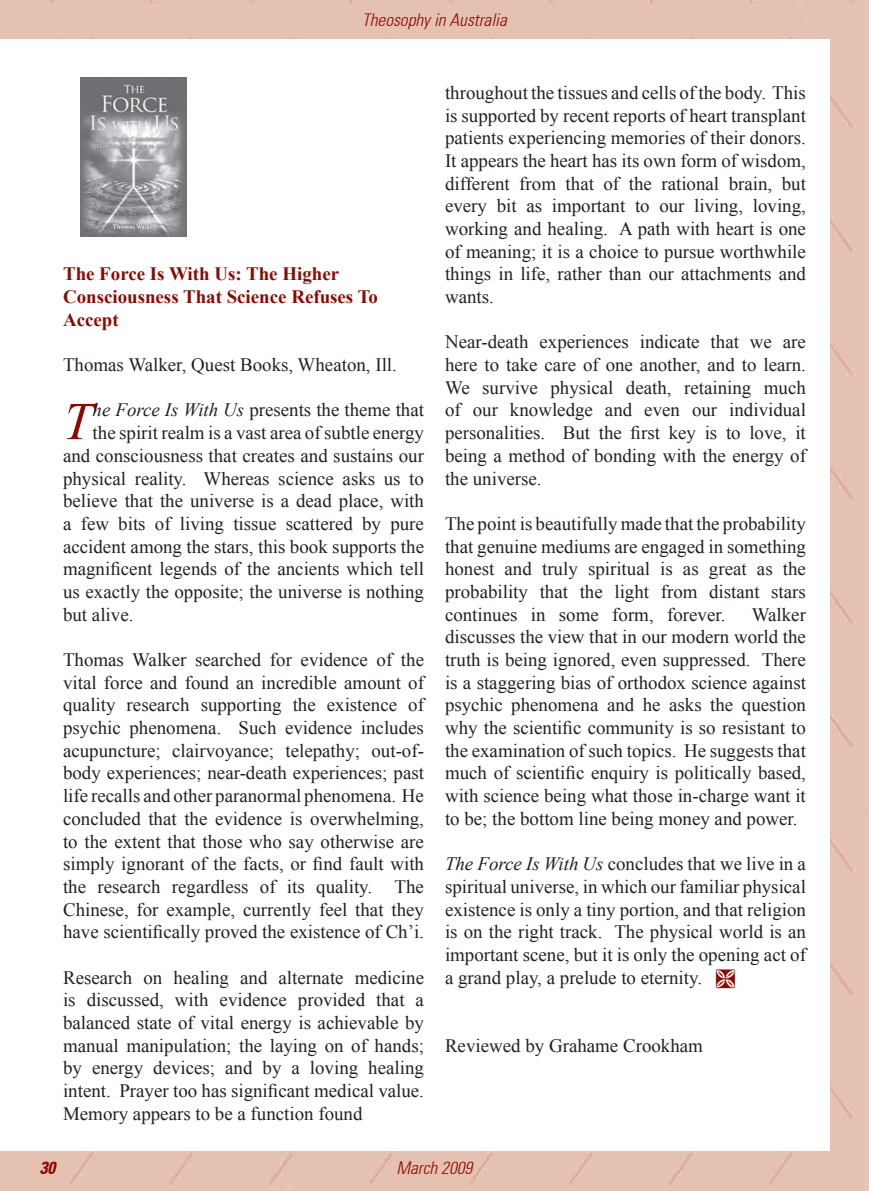
<style>
.page{position:relative;width:869px;height:1191px;background:#fff}
.page>*{position:absolute;margin:0;border:0;box-sizing:border-box;transform-origin:0 0}
.t1{font:italic 53.2px "Times New Roman";color:#8b0a02}
.t2{font:18.9px/22.8px "Times New Roman";color:#231f20;text-align:justify}
.t3{font:700 18.9px/22.8px "Times New Roman";color:#8b0a02}
.t4{font:italic 300 condensed 17.5px "Univers 47";color:#8b0a02}
.t5{font:italic 700 condensed 17.5px "Univers 67";color:#8b0a02}
.s1{font-style:italic}
</style>
<div class="page">
<div style="left:0;top:0;width:868px;height:1191px;background:#e4c1b1"></div>
<div style="left:0;top:40px;width:828px;height:1111px;background:#fff"></div>
<img style="left:80px;top:78px;width:106px;height:158px">
<p class="t4" style="left:362px;top:9px;width:146px">Theosophy in Australia</p>
<p class="t3" style="left:63px;top:262px;width:316px">The Force Is With Us: The Higher<br>Consciousness That Science Refuses To<br>Accept</p>
<p class="t2" style="left:63px;top:353px;width:335px">Thomas Walker, Quest Books, Wheaton, Ill.</p>
<h1 class="t1" style="left:63px;top:385px;width:31px">T</h1>
<p class="t2" style="left:93px;top:398px;width:333px"><span class="s1">he Force Is With Us</span> presents the theme that</p>
<p class="t2" style="left:93px;top:421px;width:333px">the spirit realm is a vast area of subtle energy</p>
<p class="t2" style="left:63px;top:444px;width:362px">and consciousness that creates and sustains our</p>
<p class="t2" style="left:63px;top:466px;width:362px">physical reality. Whereas science asks us to</p>
<p class="t2" style="left:63px;top:489px;width:362px">believe that the universe is a dead place, with</p>
<p class="t2" style="left:63px;top:512px;width:362px">a few bits of living tissue scattered by pure</p>
<p class="t2" style="left:63px;top:534px;width:362px">accident among the stars, this book supports the</p>
<p class="t2" style="left:63px;top:557px;width:362px">magnificent legends of the ancients which tell</p>
<p class="t2" style="left:63px;top:580px;width:362px">us exactly the opposite; the universe is nothing</p>
<p class="t2" style="left:63px;top:602px;width:72px">but alive.</p>
<p class="t2" style="left:63px;top:648px;width:362px">Thomas Walker searched for evidence of the vital force and found an incredible amount of quality research supporting the existence of psychic phenomena. Such evidence includes acupuncture; clairvoyance; telepathy; out-of&shy;body experiences; near-death experiences; past life recalls and other paranormal phenomena. He concluded that the evidence is overwhelming, to the extent that those who say otherwise are simply ignorant of the facts, or find fault with the research regardless of its quality. The Chinese, for example, currently feel that they have scientifically proved the existence of Ch’i.</p>
<p class="t2" style="left:63px;top:965px;width:362px">Research on healing and alternate medicine is discussed, with evidence provided that a balanced state of vital energy is achievable by manual manipulation; the laying on of hands; by energy devices; and by a loving healing intent. Prayer too has significant medical value.<br>Memory appears to be a function found</p>
<p class="t2" style="left:445px;top:81px;width:362px">throughout the tissues and cells of the body. This is supported by recent reports of heart transplant patients experiencing memories of their donors.<br>It appears the heart has its own form of wisdom, different from that of the rational brain, but every bit as important to our living, loving, working and healing. A path with heart is one of meaning; it is a choice to pursue worthwhile things in life, rather than our attachments and wants.</p>
<p class="t2" style="left:445px;top:330px;width:362px">Near-death experiences indicate that we are here to take care of one another, and to learn.<br>We survive physical death, retaining much of our knowledge and even our individual personalities. But the first key is to love, it being a method of bonding with the energy of the universe.</p>
<p class="t2" style="left:445px;top:512px;width:362px">The point is beautifully made that the probability that genuine mediums are engaged in something honest and truly spiritual is as great as the probability that the light from distant stars continues in some form, forever.</p>
<p class="t2" style="left:445px;top:602px;width:362px;text-indent:306px">Walker discusses the view that in our modern world the truth is being ignored, even suppressed. There is a staggering bias of orthodox science against psychic phenomena and he asks the question why the scientific community is so resistant to the examination of such topics. He suggests that much of scientific enquiry is politically based, with science being what those in-charge want it to be; the bottom line being money and power.</p>
<p class="t2" style="left:445px;top:852px;width:362px"><span class="s1">The Force Is With Us</span> concludes that we live in a spiritual universe, in which our familiar physical existence is only a tiny portion, and that religion is on the right track. The physical world is an important scene, but it is only the opening act of a grand play, a prelude to eternity.</p>
<p class="t2" style="left:445px;top:1033px;width:259px">Reviewed by Grahame Crookham</p>
<p class="t5" style="left:40px;top:1157px;width:17px">30</p>
<p class="t4" style="left:396px;top:1157px;width:77px">March 2009</p>
</div>
